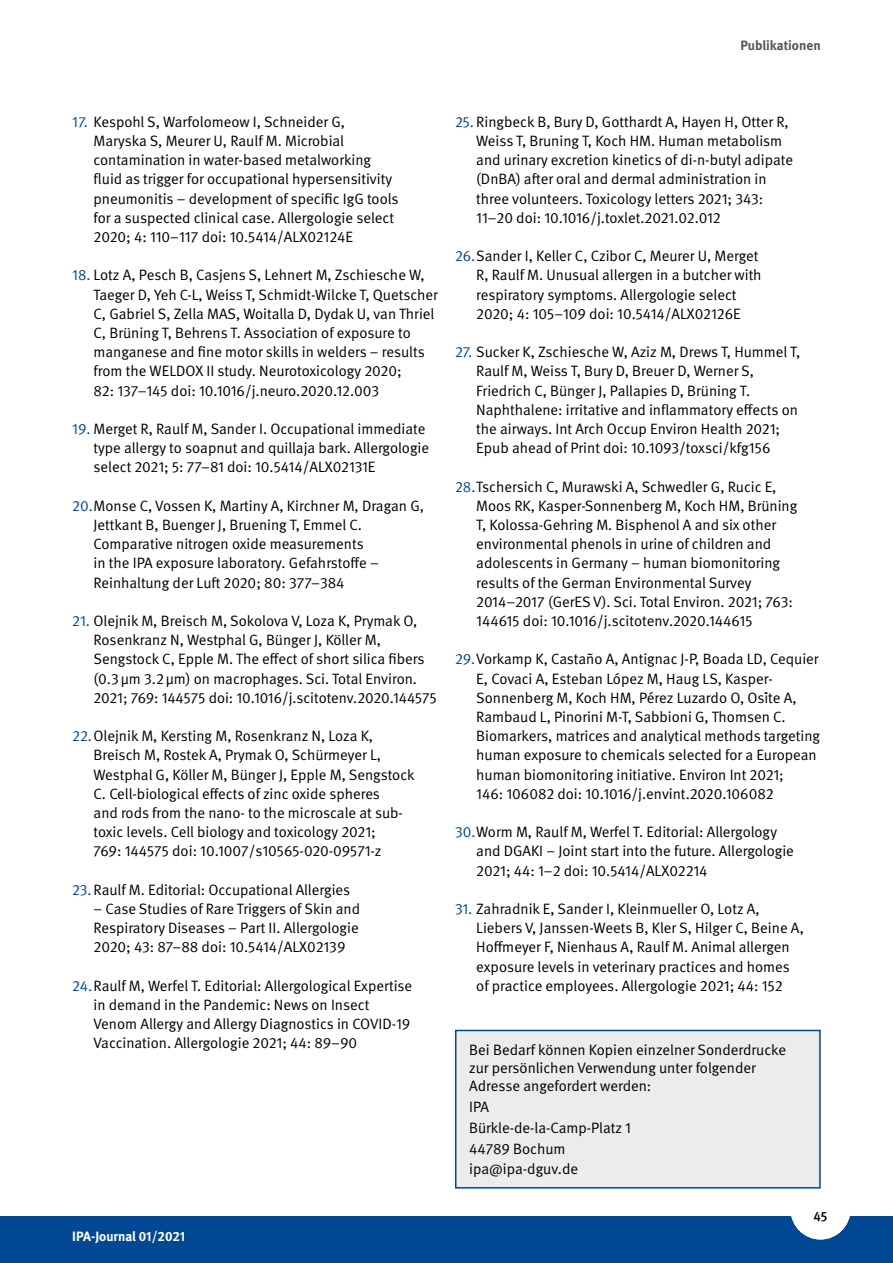
<style>
.page{position:relative;width:893px;height:1263px;background:#fff}
.page>*{position:absolute;margin:0;border:0;box-sizing:border-box;transform-origin:0 0}
._06_Unterüberschrift{font:15px/19.2px "DGUV Meta";color:#000}
.t1{font:700 13.5px "DGUV Meta";letter-spacing:-.01em;color:#fff}
.t2{font:700 13.5px "DGUV Meta";color:#565655}
.t3{font:500 13.5px "DGUV Meta";color:#000}
.s1{color:#004893}
</style>
<div class="page">
<div style="left:0;top:1216px;width:893px;height:47px;background:#004893"></div>
<div style="left:791px;top:1179px;width:59px;height:60px;background:#fff;border-radius:50%"></div>
<div style="left:456px;top:1030px;width:364px;height:158px;background:#ececec"></div>
<div style="left:455px;top:1030px;width:366px;height:158px;border:2px solid #004893"></div>
<p class="t2" style="left:740px;top:37px;width:82px">Publikationen</p>
<p class="_06_Unterüberschrift" style="left:94px;top:112px;width:307px;text-indent:-21px"><span class="s1">17.</span> Kespohl S, Warfolomeow I, Schneider G, Maryska S, Meurer U, Raulf M. Microbial contamination in water-based metalworking fluid as trigger for occupational hypersensitivity pneumonitis – development of specific IgG tools for a suspected clinical case. Allergologie select 2020; 4: 110–117 doi: 10.5414/ALX02124E</p>
<p class="_06_Unterüberschrift" style="left:94px;top:266px;width:346px;text-indent:-21px"><span class="s1">18.</span> Lotz A, Pesch B, Casjens S, Lehnert M, Zschiesche W, Taeger D, Yeh C-L, Weiss T, Schmidt-Wilcke T, Quetscher C, Gabriel S, Zella MAS, Woitalla D, Dydak U, van Thriel C, Brüning T, Behrens T. Association of exposure to manganese and fine motor skills in welders – results from the WELDOX II study. Neurotoxicology 2020;<br>82: 137–145 doi: 10.1016/j.neuro.2020.12.003</p>
<p class="_06_Unterüberschrift" style="left:94px;top:420px;width:337px;text-indent:-21px"><span class="s1">19.</span> Merget R, Raulf M, Sander I. Occupational immediate type allergy to soapnut and quillaja bark. Allergologie select 2021; 5: 77–81 doi: 10.5414/ALX02131E</p>
<p class="_06_Unterüberschrift" style="left:94px;top:496px;width:332px;text-indent:-21px"><span class="s1">20.</span>Monse C, Vossen K, Martiny A, Kirchner M, Dragan G, Jettkant B, Buenger J, Bruening T, Emmel C.<br>Comparative nitrogen oxide measurements<br>in the IPA exposure laboratory. Gefahrstoffe – Reinhaltung der Luft 2020; 80: 377–384</p>
<p class="_06_Unterüberschrift" style="left:94px;top:612px;width:345px;text-indent:-21px"><span class="s1">21.</span> Olejnik M, Breisch M, Sokolova V, Loza K, Prymak O, Rosenkranz N, Westphal G, Bünger J, Köller M, Sengstock C, Epple M. The effect of short silica fibers (0.3μm 3.2μm) on macrophages. Sci. Total Environ.<br>2021; 769: 144575 doi: 10.1016/j.scitotenv.2020.144575</p>
<p class="_06_Unterüberschrift" style="left:94px;top:727px;width:323px;text-indent:-21px"><span class="s1">22.</span>Olejnik M, Kersting M, Rosenkranz N, Loza K, Breisch M, Rostek A, Prymak O, Schürmeyer L, Westphal G, Köller M, Bünger J, Epple M, Sengstock C. Cell-biological effects of zinc oxide spheres<br>and rods from the nano- to the microscale at sub&shy;toxic levels. Cell biology and toxicology 2021;<br>769: 144575 doi: 10.1007/s10565-020-09571-z</p>
<p class="_06_Unterüberschrift" style="left:72px;top:880px;width:279px"><span class="s1">23.</span>Raulf M. Editorial: Occupational Allergies</p>
<p class="_06_Unterüberschrift" style="left:94px;top:900px;width:268px;text-align:justify">– Case Studies of Rare Triggers of Skin and Respiratory Diseases – Part II. Allergologie 2020; 43: 87–88 doi: 10.5414/ALX02139</p>
<p class="_06_Unterüberschrift" style="left:94px;top:976px;width:320px;text-indent:-21px"><span class="s1">24.</span>Raulf M, Werfel T. Editorial: Allergological Expertise in demand in the Pandemic: News on Insect Venom Allergy and Allergy Diagnostics in COVID-19<br>Vaccination. Allergologie 2021; 44: 89–90</p>
<p class="t1" style="left:72px;top:1228px;width:114px">IPA-Journal 01/2021</p>
<p class="_06_Unterüberschrift" style="left:476px;top:112px;width:318px;text-indent:-21px"><span class="s1">25.</span> Ringbeck B, Bury D, Gotthardt A, Hayen H, Otter R, Weiss T, Bruning T, Koch HM. Human metabolism and urinary excretion kinetics of di-n-butyl adipate (DnBA) after oral and dermal administration in three volunteers. Toxicology letters 2021; 343:<br>11–20 doi: 10.1016/j.toxlet.2021.02.012</p>
<p class="_06_Unterüberschrift" style="left:476px;top:247px;width:287px;text-indent:-21px"><span class="s1">26.</span>Sander I, Keller C, Czibor C, Meurer U, Merget R, Raulf M. Unusual allergen in a butcher with respiratory symptoms. Allergologie select 2020; 4: 105–109 doi: 10.5414/ALX02126E</p>
<p class="_06_Unterüberschrift" style="left:476px;top:343px;width:326px;text-indent:-21px"><span class="s1">27.</span> Sucker K, Zschiesche W, Aziz M, Drews T, Hummel T, Raulf M, Weiss T, Bury D, Breuer D, Werner S, Friedrich C, Bünger J, Pallapies D, Brüning T.<br>Naphthalene: irritative and inflammatory effects on the airways. Int Arch Occup Environ Health 2021; Epub ahead of Print doi: 10.1093/toxsci/kfg156</p>
<p class="_06_Unterüberschrift" style="left:476px;top:477px;width:323px;text-indent:-21px"><span class="s1">28.</span>Tschersich C, Murawski A, Schwedler G, Rucic E, Moos RK, Kasper-Sonnenberg M, Koch HM, Brüning T, Kolossa-Gehring M. Bisphenol A and six other environmental phenols in urine of children and adolescents in Germany – human biomonitoring results of the German Environmental Survey 2014–2017 (GerES V). Sci. Total Environ. 2021; 763:<br>144615 doi: 10.1016/j.scitotenv.2020.144615</p>
<p class="_06_Unterüberschrift" style="left:476px;top:650px;width:345px;text-indent:-21px"><span class="s1">29.</span>Vorkamp K, Castaño A, Antignac J-P, Boada LD, Cequier E, Covaci A, Esteban López M, Haug LS, Kasper-Sonnenberg M, Koch HM, Pérez Luzardo O, Osi-te A, Rambaud L, Pinorini M-T, Sabbioni G, Thomsen C.<br>Biomarkers, matrices and analytical methods targeting human exposure to chemicals selected for a European human biomonitoring initiative. Environ Int 2021;<br>146: 106082 doi: 10.1016/j.envint.2020.106082</p>
<p class="_06_Unterüberschrift" style="left:476px;top:823px;width:319px;text-indent:-21px"><span class="s1">30.</span>Worm M, Raulf M, Werfel T. Editorial: Allergology and DGAKI – Joint start into the future. Allergologie<br>2021; 44: 1–2 doi: 10.5414/ALX02214</p>
<p class="_06_Unterüberschrift" style="left:476px;top:900px;width:329px;text-indent:-21px"><span class="s1">31.</span> Zahradnik E, Sander I, Kleinmueller O, Lotz A, Liebers V, Janssen-Weets B, Kler S, Hilger C, Beine A, Hoffmeyer F, Nienhaus A, Raulf M. Animal allergen exposure levels in veterinary practices and homes of practice employees. Allergologie 2021; 44: 152</p>
<p class="_06_Unterüberschrift" style="left:469px;top:1041px;width:318px;line-height:18px">Bei Bedarf können Kopien einzelner Sonderdrucke zur persönlichen Verwendung unter folgender<br>Adresse angefordert werden:</p>
<p class="_06_Unterüberschrift" style="left:469px;top:1097px;width:21px">IPA</p>
<p class="_06_Unterüberschrift" style="left:469px;top:1118px;width:163px">Bürkle-de-la-Camp-Platz 1</p>
<p class="_06_Unterüberschrift" style="left:469px;top:1139px;width:98px">44789 Bochum</p>
<p class="_06_Unterüberschrift" style="left:469px;top:1160px;width:110px">ipa@ipa-dguv.de</p>
<p class="t3" style="left:813px;top:1209px;width:16px">45</p>
</div>
